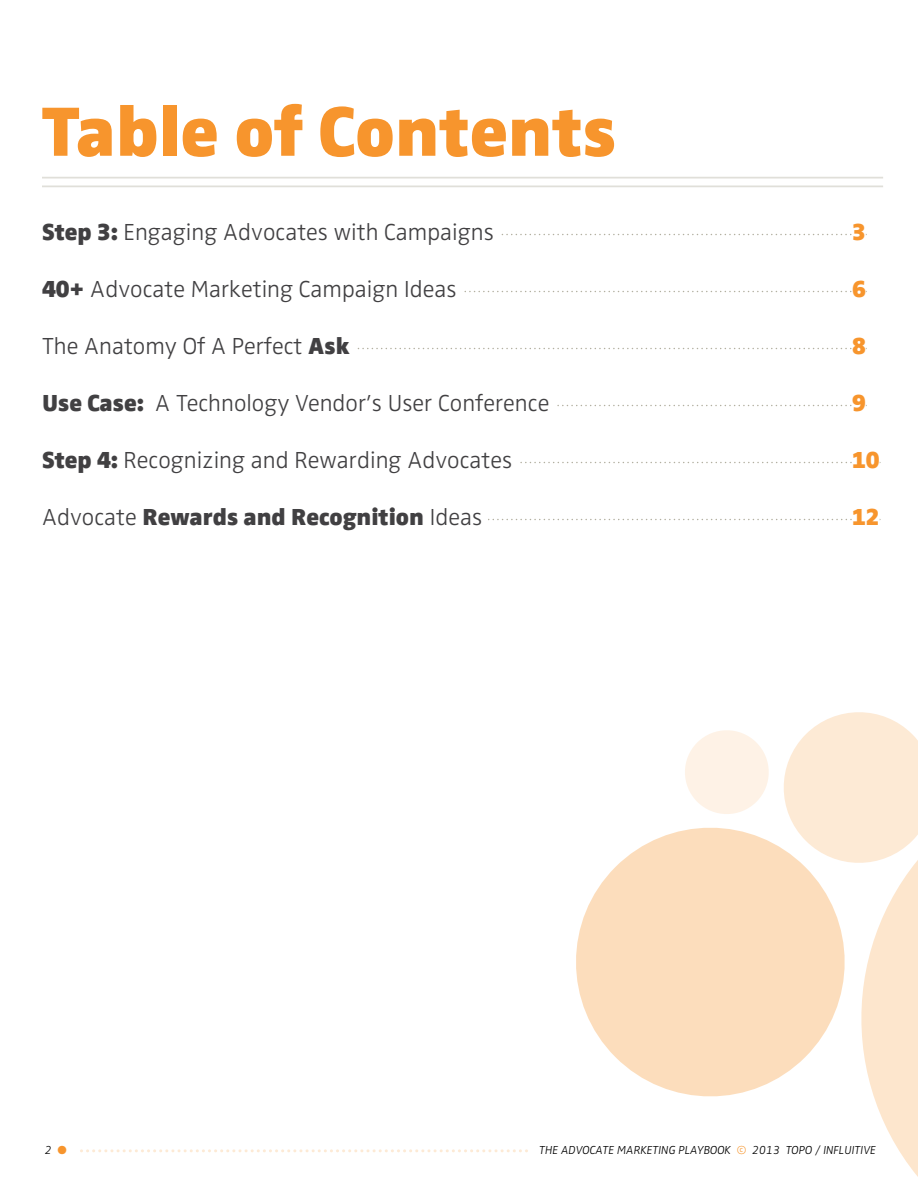
<style>
.page{position:relative;width:918px;height:1188px;background:#fff}
.page>*{position:absolute;margin:0;border:0;box-sizing:border-box;transform-origin:0 0}
.t1{font:72px "Zwo w 8";color:#f7952d}
.t2{font:24px "Zwo w 2";color:#414042}
.t3{font:24px "Zwo w 8";color:#414042}
.t4{font:24px "Zwo w 8";color:#f7952d}
.t5{font:12px "Zwo w 2 Italic";color:#000}
.s1{font-family:"Zwo w 8"}
.s2{font-family:"Zwo w 2"}
.s3{font-family:"Zwo w 2 Exp";color:#f7952d}
.s4{font-family:"Zwo w 2";color:#f7952d}
</style>
<div class="page">
<svg style="left:80px;top:712px;width:838px;height:465px"></svg>
<hr style="left:42px;top:177px;width:841px;height:2px;background:#e0dfd9">
<hr style="left:42px;top:186px;width:841px;height:1px;background:#e0dfd9">
<svg style="left:501px;top:234px;width:351px;height:1px"></svg>
<svg style="left:464px;top:291px;width:388px;height:1px"></svg>
<svg style="left:357px;top:348px;width:495px;height:1px"></svg>
<svg style="left:557px;top:405px;width:295px;height:1px"></svg>
<svg style="left:520px;top:462px;width:332px;height:1px"></svg>
<svg style="left:488px;top:519px;width:364px;height:1px"></svg>
<h1 class="t1" style="left:42px;top:89px;width:576px">Table of Contents</h1>
<p class="t2" style="left:42px;top:218px;width:453px"><span class="s1">Step 3:</span> Engaging Advocates with Campaigns</p>
<p class="t4" style="left:852px;top:217px;width:15px">3</p>
<p class="t2" style="left:42px;top:275px;width:416px"><span class="s1">40+</span> Advocate Marketing Campaign Ideas</p>
<p class="t4" style="left:852px;top:274px;width:15px">6</p>
<p class="t2" style="left:42px;top:332px;width:309px">The Anatomy Of A Perfect <span class="s1">Ask</span></p>
<p class="t4" style="left:852px;top:331px;width:15px">8</p>
<p class="t2" style="left:42px;top:389px;width:509px"><span class="s1">Use Case:</span> A Technology Vendor’s User Conference</p>
<p class="t4" style="left:852px;top:388px;width:15px">9</p>
<p class="t2" style="left:42px;top:446px;width:472px"><span class="s1">Step 4:</span> Recognizing and Rewarding Advocates</p>
<p class="t4" style="left:852px;top:445px;width:29px">10</p>
<p class="t3" style="left:42px;top:502px;width:442px"><span class="s2">Advocate</span> Rewards and Recognition <span class="s2">Ideas</span></p>
<p class="t4" style="left:852px;top:502px;width:29px">12</p>
<p class="t5" style="left:45px;top:1144px;width:24px">2 <span class="s3">'</span></p>
<p class="t5" style="left:539px;top:1144px;width:338px">THE ADVOCATE MARKETING PLAYBOOK <span class="s4">©</span> 2013 TOPO / INFLUITIVE</p>
</div>
